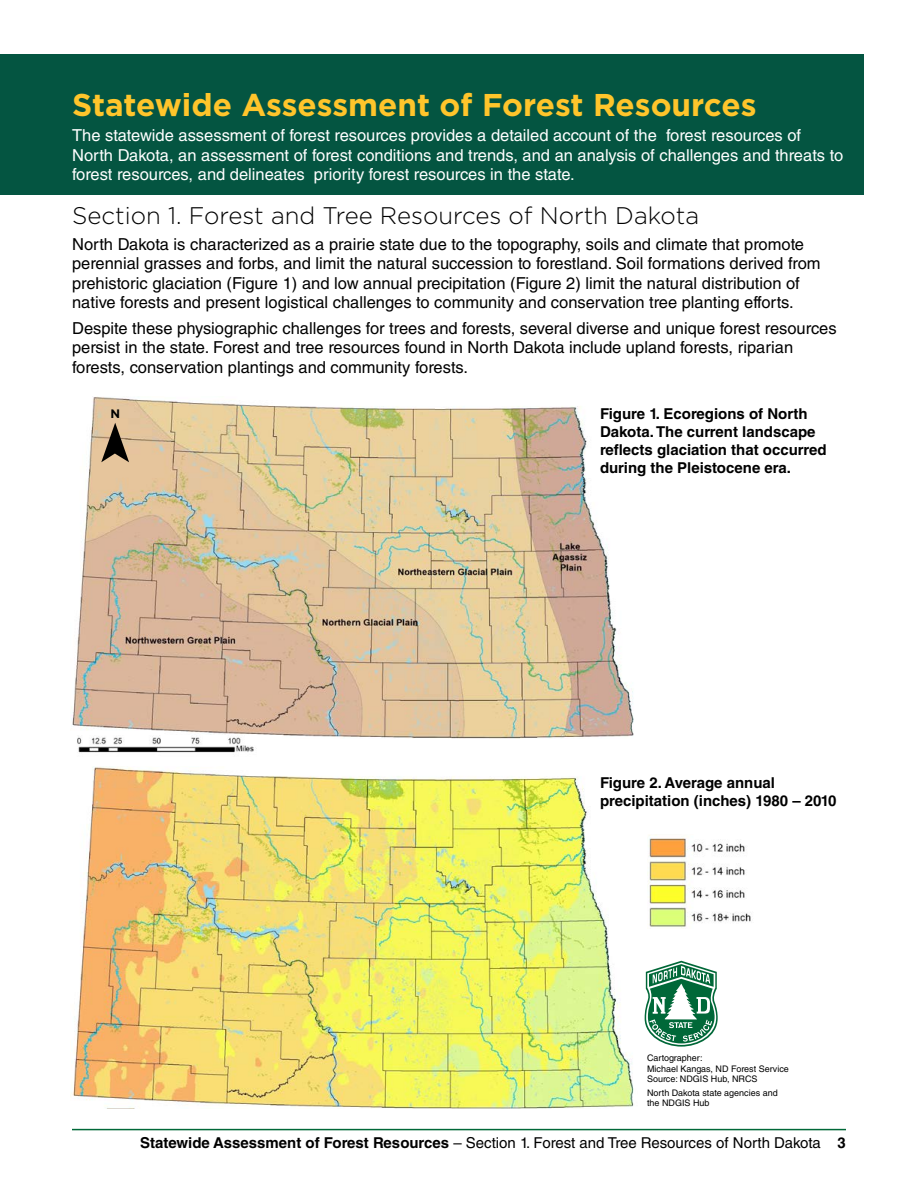
<style>
.page{position:relative;width:918px;height:1188px;background:#fff}
.page>*{position:absolute;margin:0;border:0;box-sizing:border-box;transform-origin:0 0}
.t1{font:700 31.5px "Gotham";color:#ffc52b}
.t2{font:300 24px "Gotham";color:#000}
.t3{font:16.5px/19.5px "Helvetica LT Std";color:#000}
.t4{font:16.5px/19.5px "Helvetica LT Std";color:#fff}
.t5{font:700 15px/18px "Helvetica LT Std";color:#000}
.t6{font:15px "Helvetica LT Std";color:#000}
.t7{font:700 12.3px "Gotham";color:#000}
.t8{font:9px/10.5px "Helvetica LT Std";color:#000}
.s1{font-weight:700}
</style>
<div class="page">
<div style="left:0;top:54px;width:864px;height:140px;background:#045541"></div>
<img style="left:70px;top:766px;width:564px;height:342px">
<img style="left:71px;top:396px;width:563px;height:342px">
<svg style="left:645px;top:961px;width:73px;height:86px"></svg>
<svg style="left:101px;top:423px;width:28px;height:39px"></svg>
<img style="left:647px;top:835px;width:104px;height:94px">
<hr style="left:72px;top:1129px;width:774px;height:1px;background:#006838">
<img style="left:73px;top:735px;width:208px;height:18px">
<h1 class="t1" style="left:72px;top:83px;width:686px">Statewide Assessment of Forest Resources</h1>
<p class="t4" style="left:72px;top:125px;width:773px">The statewide assessment of forest resources provides a detailed account of the forest resources of<br>North Dakota, an assessment of forest conditions and trends, and an analysis of challenges and threats to forest resources, and delineates priority forest resources in the state.</p>
<h2 class="t2" style="left:72px;top:201px;width:629px">Section 1. Forest and Tree Resources of North Dakota</h2>
<p class="t3" style="left:72px;top:234px;width:750px">North Dakota is characterized as a prairie state due to the topography, soils and climate that promote perennial grasses and forbs, and limit the natural succession to forestland. Soil formations derived from prehistoric glaciation (Figure 1) and low annual precipitation (Figure 2) limit the natural distribution of native forests and present logistical challenges to community and conservation tree planting efforts.</p>
<p class="t3" style="left:72px;top:318px;width:766px">Despite these physiographic challenges for trees and forests, several diverse and unique forest resources persist in the state. Forest and tree resources found in North Dakota include upland forests, riparian forests, conservation plantings and community forests.</p>
<p class="t5" style="left:600px;top:405px;width:228px">Figure 1. Ecoregions of North<br>Dakota. The current landscape reflects glaciation that occurred during the Pleistocene era.</p>
<p class="t7" style="left:110px;top:406px;width:11px">N</p>
<p class="t5" style="left:600px;top:773px;width:238px">Figure 2. Average annual precipitation (inches) 1980 – 2010</p>
<p class="t8" style="left:647px;top:1053px;width:143px">Cartographer:<br>Michael Kangas, ND Forest Service<br>Source: NDGIS Hub, NRCS</p>
<p class="t8" style="left:647px;top:1087px;width:132px">North Dakota state agencies and the NDGIS Hub</p>
<p class="t6" style="left:140px;top:1134px;width:707px"><span class="s1">Statewide Assessment of Forest Resources</span> – Section 1. Forest and Tree Resources of North Dakota <span class="s1">3</span></p>
</div>
